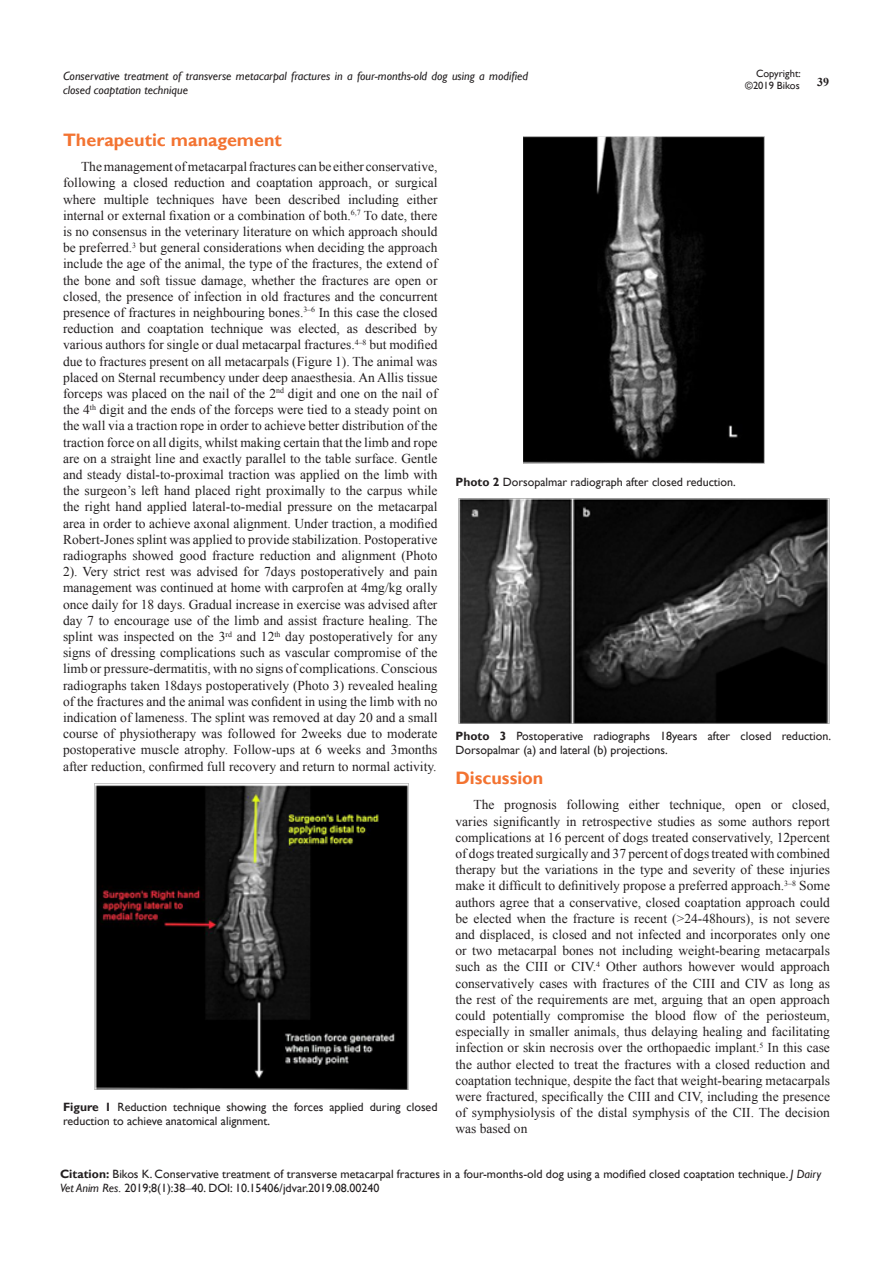
<style>
.page{position:relative;width:893px;height:1263px;background:#fff}
.page>*{position:absolute;margin:0;border:0;box-sizing:border-box;transform-origin:0 0}
.List_Paragraph{font:700 18px "Gill Sans";color:#f37331}
.t1{font:13.5px/16.2px "Times New Roman";color:#231f20;text-align:justify}
.Citation{font:12px/14.4px "Gill Sans";color:#231f20}
.t2{font:italic 12px/14.4px "Gill Sans";color:#231f20}
.t3{font:700 12px "Times New Roman";color:#231f20}
.t4{font:10.5px/12.6px "Gill Sans";color:#231f20;text-align:right}
.s1{font-weight:700}
.s2{font-style:italic}
.s3{font-family:"Times New Roman"}
</style>
<div class="page">
<img style="left:94px;top:783px;width:314px;height:306px">
<img style="left:523px;top:136px;width:242px;height:328px">
<img style="left:458px;top:498px;width:372px;height:226px">
<p class="t4" style="left:745px;top:67px;width:57px">Copyright: ©2019 Bikos</p>
<p class="t2" style="left:63px;top:69px;width:466px">Conservative treatment of transverse metacarpal fractures in a four-months-old dog using a modified closed coaptation technique</p>
<p class="t3" style="left:817px;top:73px;width:13px">39</p>
<p class="List_Paragraph" style="left:63px;top:129px;width:220px">Therapeutic management</p>
<p class="t1" style="left:63px;top:158px;width:376px;text-indent:18px">The management of metacarpal fractures can be either conservative, following a closed reduction and coaptation approach, or surgical where multiple techniques have been described including either internal or external fixation or a combination of both.<sup>6,7</sup> To date, there is no consensus in the veterinary literature on which approach should be preferred.<sup>3</sup> but general considerations when deciding the approach include the age of the animal, the type of the fractures, the extend of the bone and soft tissue damage, whether the fractures are open or closed, the presence of infection in old fractures and the concurrent presence of fractures in neighbouring bones.<sup>3‒6</sup> In this case the closed reduction and coaptation technique was elected, as described by various authors for single or dual metacarpal fractures.<sup>4‒8</sup> but modified due to fractures present on all metacarpals (Figure 1). The animal was placed on Sternal recumbency under deep anaesthesia. An Allis tissue forceps was placed on the nail of the 2<sup>nd</sup> digit and one on the nail of the 4<sup>th</sup> digit and the ends of the forceps were tied to a steady point on the wall via a traction rope in order to achieve better distribution of the traction force on all digits, whilst making certain that the limb and rope are on a straight line and exactly parallel to the table surface. Gentle and steady distal-to-proximal traction was applied on the limb with the surgeon’s left hand placed right proximally to the carpus while the right hand applied lateral-to-medial pressure on the metacarpal area in order to achieve axonal alignment. Under traction, a modified Robert-Jones splint was applied to provide stabilization. Postoperative radiographs showed good fracture reduction and alignment (Photo 2). Very strict rest was advised for 7days postoperatively and pain management was continued at home with carprofen at 4mg/kg orally once daily for 18 days. Gradual increase in exercise was advised after day 7 to encourage use of the limb and assist fracture healing. The splint was inspected on the 3<sup>rd</sup> and 12<sup>th</sup> day postoperatively for any signs of dressing complications such as vascular compromise of the limb or pressure-dermatitis, with no signs of complications. Conscious radiographs taken 18days postoperatively (Photo 3) revealed healing of the fractures and the animal was confident in using the limb with no indication of lameness. The splint was removed at day 20 and a small course of physiotherapy was followed for 2weeks due to moderate postoperative muscle atrophy. Follow-ups at 6 weeks and 3months after reduction, confirmed full recovery and return to normal activity.</p>
<p class="Citation" style="left:63px;top:1100px;width:376px"><span class="s1">Figure 1</span> Reduction technique showing the forces applied during closed reduction to achieve anatomical alignment.</p>
<p class="Citation" style="left:455px;top:475px;width:282px"><span class="s1">Photo 2</span> Dorsopalmar radiograph after closed reduction.</p>
<p class="Citation" style="left:455px;top:729px;width:377px"><span class="s1">Photo 3</span> Postoperative radiographs 18years after closed reduction.<br>Dorsopalmar (a) and lateral (b) projections.</p>
<p class="List_Paragraph" style="left:455px;top:767px;width:89px">Discussion</p>
<p class="t1" style="left:455px;top:796px;width:376px;text-indent:18px">The prognosis following either technique, open or closed, varies significantly in retrospective studies as some authors report complications at 16 percent of dogs treated conservatively, 12percent of dogs treated surgically and 37 percent of dogs treated with combined therapy but the variations in the type and severity of these injuries make it difficult to definitively propose a preferred approach.<sup>3‒8</sup> Some authors agree that a conservative, closed coaptation approach could be elected when the fracture is recent (&gt;24-48hours), is not severe and displaced, is closed and not infected and incorporates only one or two metacarpal bones not including weight-bearing metacarpals such as the CIII or CIV.<sup>4</sup> Other authors however would approach conservatively cases with fractures of the CIII and CIV as long as the rest of the requirements are met, arguing that an open approach could potentially compromise the blood flow of the periosteum, especially in smaller animals, thus delaying healing and facilitating infection or skin necrosis over the orthopaedic implant.<sup>5</sup> In this case the author elected to treat the fractures with a closed reduction and coaptation technique, despite the fact that weight-bearing metacarpals were fractured, specifically the CIII and CIV, including the presence of symphysiolysis of the distal symphysis of the CII. The decision was based on</p>
<p class="Citation" style="left:60px;top:1167px;width:763px"><span class="s1">Citation:</span> Bikos K. Conservative treatment of transverse metacarpal fractures in a four-months-old dog using a modified closed coaptation technique. <span class="s2">J Dairy<br>Vet Anim Res.</span> 2019;8(1):38<span class="s3">‒</span>40. DOI: 10.15406/jdvar.2019.08.00240</p>
</div>
